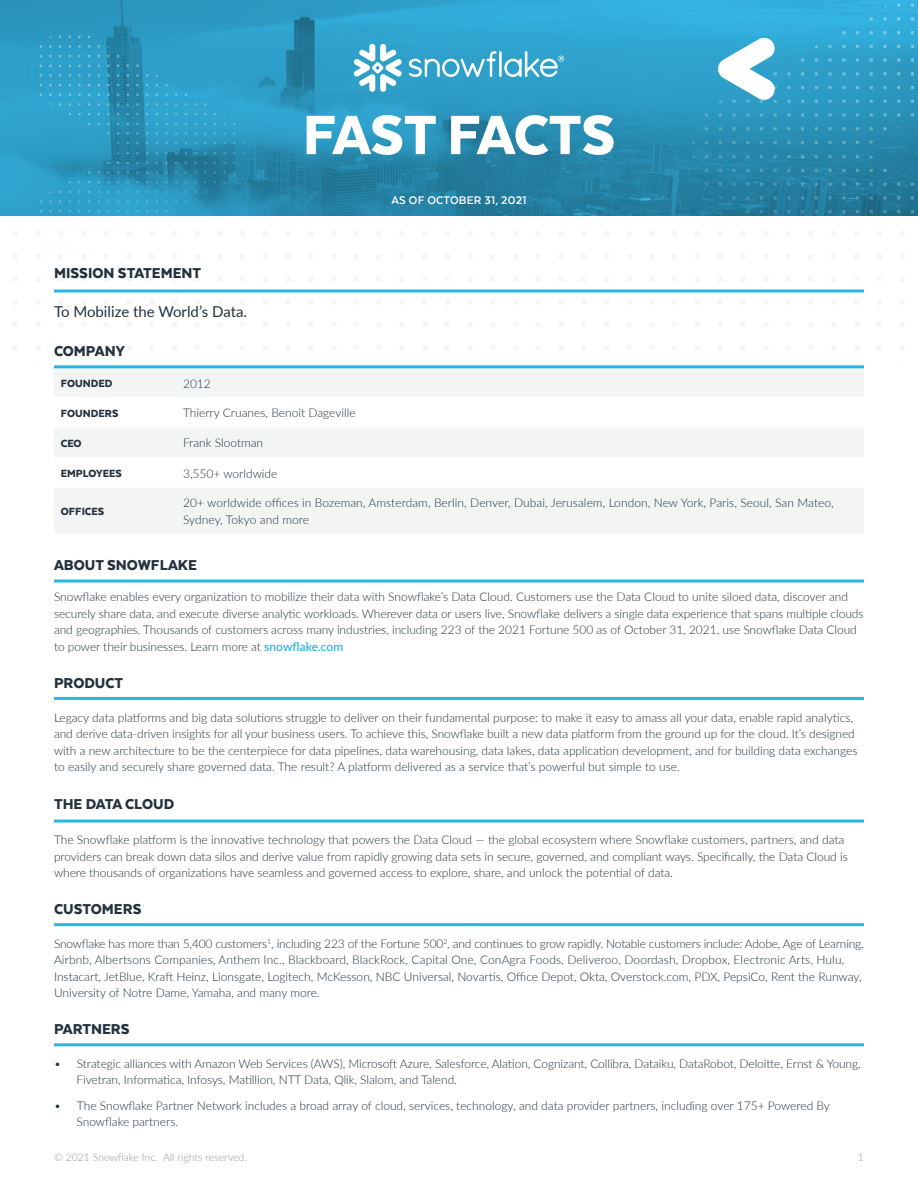
<style>
.page{position:relative;width:918px;height:1188px;background:#fff}
.page>*{position:absolute;margin:0;border:0;box-sizing:border-box;transform-origin:0 0}
.t1{font:900 63.75px "Texta";letter-spacing:-.01em;color:#fff}
.t2{font:900 16.5px "Texta";color:#24323d}
.t3{font:15px "Lato";color:#24323d}
.t4{font:700 12.75px "Texta";letter-spacing:.015em;color:#fff}
.t5{font:300 12px/16.5px "Lato";letter-spacing:-.005em;color:#24323d}
.t6{font:900 12px "Texta";color:#24323d}
.t7{font:300 10.5px "Lato";color:#8a999e}
.s1{font-weight:600;color:#29b5e8}
</style>
<div class="page">
<img style="left:0;top:0;width:918px;height:216px">
<svg style="left:40px;top:36px;width:79px;height:21px;background:#2f99c0"></svg>
<svg style="left:828px;top:4px;width:86px;height:44px;background:#35afdb"></svg>
<svg style="left:718px;top:36px;width:58px;height:65px"></svg>
<svg style="left:54px;top:368px;width:810px;height:165px;fill:#f3f5f5"></svg>
<hr style="left:54px;top:290px;width:129px;height:3px;background:#29b5e8">
<hr style="left:183px;top:290px;width:681px;height:3px;background:#29b5e8">
<hr style="left:54px;top:365px;width:129px;height:3px;background:#29b5e8">
<hr style="left:183px;top:365px;width:681px;height:3px;background:#29b5e8">
<hr style="left:54px;top:579px;width:129px;height:3px;background:#29b5e8">
<hr style="left:183px;top:579px;width:681px;height:3px;background:#29b5e8">
<hr style="left:54px;top:697px;width:129px;height:3px;background:#29b5e8">
<hr style="left:183px;top:697px;width:681px;height:3px;background:#29b5e8">
<hr style="left:54px;top:820px;width:810px;height:3px;background:#29b5e8">
<hr style="left:54px;top:923px;width:810px;height:3px;background:#29b5e8">
<hr style="left:54px;top:1043px;width:810px;height:3px;background:#29b5e8">
<svg style="left:353px;top:44px;width:211px;height:48px"></svg>
<h1 class="t1" style="left:303px;top:102px;width:314px">FAST FACTS</h1>
<p class="t4" style="left:392px;top:193px;width:136px">AS OF OCTOBER 31, 2021</p>
<h2 class="t2" style="left:54px;top:265px;width:149px">MISSION STATEMENT</h2>
<p class="t3" style="left:54px;top:300px;width:195px">To Mobilize the World’s Data.</p>
<h2 class="t2" style="left:54px;top:342px;width:72px">COMPANY</h2>
<p class="t6" style="left:61px;top:377px;width:53px">FOUNDED</p>
<p class="t5" style="left:183px;top:375px;width:29px">2012</p>
<p class="t6" style="left:61px;top:407px;width:59px">FOUNDERS</p>
<p class="t5" style="left:183px;top:404px;width:174px">Thierry Cruanes, Benoit Dageville</p>
<p class="t6" style="left:61px;top:437px;width:22px">CEO</p>
<p class="t5" style="left:183px;top:434px;width:82px">Frank Slootman</p>
<p class="t6" style="left:61px;top:467px;width:63px">EMPLOYEES</p>
<p class="t5" style="left:183px;top:465px;width:96px">3,550+ worldwide</p>
<p class="t6" style="left:61px;top:505px;width:45px">OFFICES</p>
<p class="t5" style="left:183px;top:494px;width:652px;line-height:17.2px">20+ worldwide offices in Bozeman, Amsterdam, Berlin, Denver, Dubai, Jerusalem, London, New York, Paris, Seoul, San Mateo,<br>Sydney, Tokyo and more</p>
<h2 class="t2" style="left:54px;top:557px;width:144px">ABOUT SNOWFLAKE</h2>
<p class="t5" style="left:54px;top:588px;width:811px">Snowflake enables every organization to mobilize their data with Snowflake’s Data Cloud. Customers use the Data Cloud to unite siloed data, discover and securely share data, and execute diverse analytic workloads. Wherever data or users live, Snowflake delivers a single data experience that spans multiple clouds and geographies. Thousands of customers across many industries, including 223 of the 2021 Fortune 500 as of October 31, 2021, use Snowflake Data Cloud to power their businesses. Learn more at <span class="s1">snowflake.com</span></p>
<h2 class="t2" style="left:54px;top:674px;width:71px">PRODUCT</h2>
<p class="t5" style="left:54px;top:709px;width:805px">Legacy data platforms and big data solutions struggle to deliver on their fundamental purpose: to make it easy to amass all your data, enable rapid analytics, and derive data-driven insights for all your business users. To achieve this, Snowflake built a new data platform from the ground up for the cloud. It’s designed with a new architecture to be the centerpiece for data pipelines, data warehousing, data lakes, data application development, and for building data exchanges to easily and securely share governed data. The result? A platform delivered as a service that’s powerful but simple to use.</p>
<h2 class="t2" style="left:54px;top:795px;width:122px">THE DATA CLOUD</h2>
<p class="t5" style="left:54px;top:831px;width:795px">The Snowflake platform is the innovative technology that powers the Data Cloud — the global ecosystem where Snowflake customers, partners, and data providers can break down data silos and derive value from rapidly growing data sets in secure, governed, and compliant ways. Specifically, the Data Cloud is where thousands of organizations have seamless and governed access to explore, share, and unlock the potential of data.</p>
<h2 class="t2" style="left:54px;top:900px;width:89px">CUSTOMERS</h2>
<p class="t5" style="left:54px;top:935px;width:811px">Snowflake has more than 5,400 customers<sup>1</sup>, including 223 of the Fortune 500<sup>2</sup>, and continues to grow rapidly. Notable customers include: Adobe, Age of Learning, Airbnb, Albertsons Companies, Anthem Inc., Blackboard, BlackRock, Capital One, ConAgra Foods, Deliveroo, Doordash, Dropbox, Electronic Arts, Hulu, Instacart, JetBlue, Kraft Heinz, Lionsgate, Logitech, McKesson, NBC Universal, Novartis, Office Depot, Okta, Overstock.com, PDX, PepsiCo, Rent the Runway, University of Notre Dame, Yamaha, and many more.</p>
<h2 class="t2" style="left:54px;top:1020px;width:77px">PARTNERS</h2>
<p class="t5" style="left:76px;top:1055px;width:786px;text-indent:-22px">• Strategic alliances with Amazon Web Services (AWS), Microsoft Azure, Salesforce, Alation, Cognizant, Collibra, Dataiku, DataRobot, Deloitte, Ernst &amp; Young,<br>Fivetran, Informatica, Infosys, Matillion, NTT Data, Qlik, Slalom, and Talend.</p>
<p class="t5" style="left:76px;top:1097px;width:755px;text-indent:-22px">• The Snowflake Partner Network includes a broad array of cloud, services, technology, and data provider partners, including over 175+ Powered By<br>Snowflake partners.</p>
<p class="t7" style="left:54px;top:1149px;width:194px">© 2021 Snowflake Inc. All rights reserved.</p>
<p class="t7" style="left:858px;top:1149px;width:8px">1</p>
</div>
